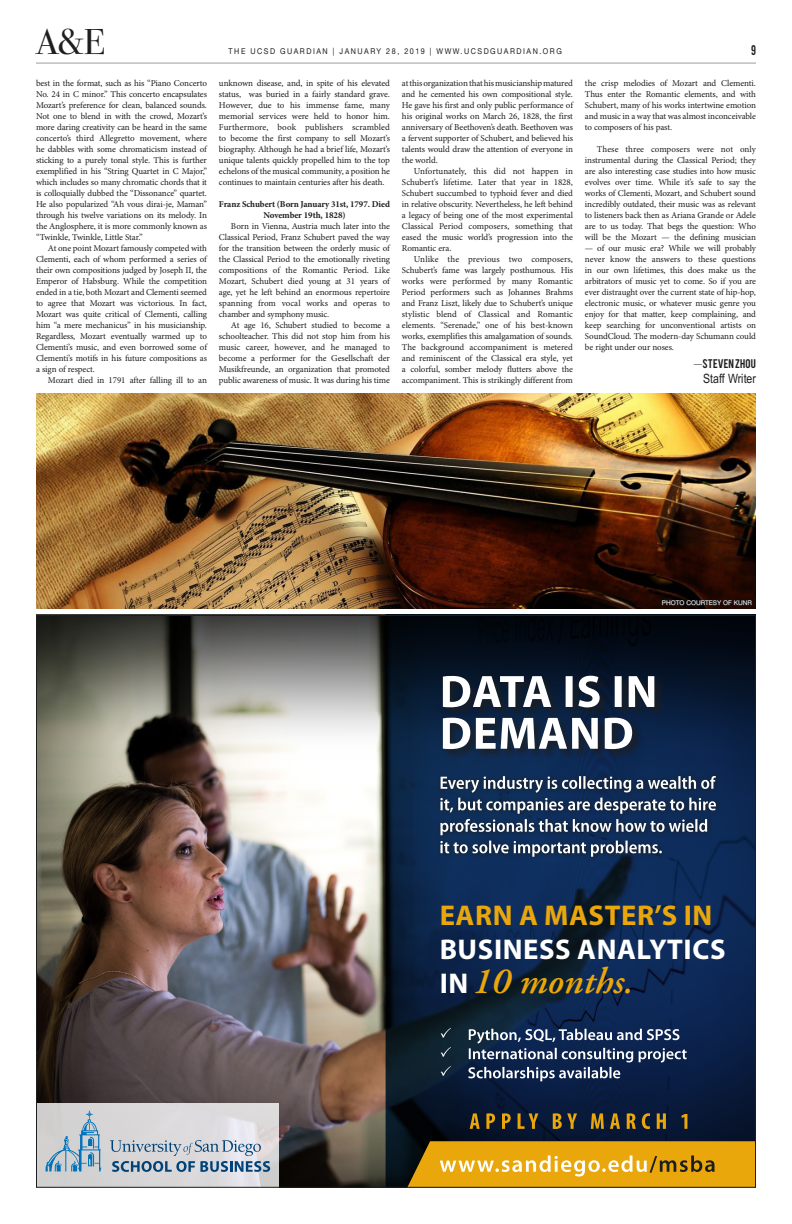
<style>
.page{position:relative;width:792px;height:1224px;background:#fff}
.page>*{position:absolute;margin:0;border:0;box-sizing:border-box;transform-origin:0 0}
.t1{font:italic 600 37px "Adobe Garamond Pro";color:#eaa70c}
.t2{font:36px "Bodoni Svty Two ITCTT Book 3";color:#1d1e1f}
.t3{font:28.6px "Myriad Pro Bold 2";letter-spacing:.02em;color:#fff}
.t4{font:28.6px "Myriad Pro Bold 2";letter-spacing:.02em;color:#eaa70c}
.t5{font:12.9px "Arial Narrow";color:#1d1e1f}
.t6{font:11px "Bebas 4";color:#1d1e1f;scale:.9 1}
.t7{font:9.9px "Bebas 4";letter-spacing:.02em;color:#1d1e1f}
.t8{font:9px/11px "Minion Pro";letter-spacing:-.01em;color:#1d1e1f;text-align:justify}
.t9{font:700 9px/11px "Minion Pro";letter-spacing:-.01em;color:#1d1e1f;text-align:center}
.t10{font:8px "Helvetica Neue 3";letter-spacing:.21em;color:#1d1e1f;scale:.9 1}
.t11{font:6.5px "Helvetica Neue 3";color:#fff}
.s1{font-family:"Minion Pro"}
.s2{font-family:"Myriad Pro Bold 2";font-weight:400;font-style:normal;font-size:28.6px;color:#fff}
</style>
<div class="page">
<hr style="left:36px;top:63px;width:720px;height:1px;background:#9e9e9e">
<img style="left:38px;top:784px;width:348px;height:402px">
<svg style="left:38px;top:617px;width:348px;height:167px;background:#888780"></svg>
<svg style="left:386px;top:617px;width:368px;height:569px;background:#091e3d"></svg>
<svg style="left:436px;top:841px;width:231px;height:21px"></svg>
<svg style="left:440px;top:841px;width:222px;height:16px"></svg>
<div style="left:436px;top:815px;width:277px;height:26px;background:#0e2d5c"></div>
<div style="left:436px;top:794px;width:285px;height:25px;background:#0e2a53"></div>
<div style="left:436px;top:772px;width:285px;height:26px;background:#0e2b56"></div>
<svg style="left:440px;top:776px;width:276px;height:59px"></svg>
<div style="left:442px;top:717px;width:201px;height:42px;background:#1d1e1f;opacity:.75"></div>
<svg style="left:443px;top:718px;width:189px;height:31px"></svg>
<div style="left:442px;top:675px;width:223px;height:43px;background:#1d1e1f;opacity:.75"></div>
<svg style="left:443px;top:676px;width:211px;height:31px"></svg>
<svg style="left:441px;top:1028px;width:246px;height:53px;background:#384b69"></svg>
<svg style="left:470px;top:1113px;width:217px;height:16px;background:#4d4328"></svg>
<svg style="left:38px;top:1103px;width:241px;height:83px;background:#d9d7d9"></svg>
<svg style="left:46px;top:1111px;width:55px;height:61px;background:#a8becc"></svg>
<svg style="left:110px;top:1140px;width:160px;height:32px;background:#a7b6c4"></svg>
<svg style="left:407px;top:1141px;width:347px;height:45px;background:#dda31d"></svg>
<img style="left:36px;top:393px;width:720px;height:216px">
<svg style="left:661px;top:598px;width:93px;height:10px"></svg>
<h2 class="t2" style="left:36px;top:21px;width:70px">A&amp;E</h2>
<p class="t8" style="left:36px;top:77px;width:173px">best in the format, such as his “Piano Concerto No. 24 in C minor.” This concerto encapsulates Mozart’s preference for clean, balanced sounds.<br>Not one to blend in with the crowd, Mozart’s more daring creativity can be heard in the same concerto’s third Allegretto movement, where he dabbles with some chromaticism instead of sticking to a purely tonal style. This is further exemplified in his “String Quartet in C Major,” which includes so many chromatic chords that it is colloquially dubbed the “Dissonance” quartet.<br>He also popularized “Ah vous dirai-je, Maman” through his twelve variations on its melody. In the Anglosphere, it is more commonly known as “Twinkle, Twinkle, Little Star.”</p>
<p class="t8" style="left:36px;top:242px;width:173px;text-indent:12px">At one point Mozart famously competed with Clementi, each of whom performed a series of their own compositions judged by Joseph II, the Emperor of Habsburg. While the competition ended in a tie, both Mozart and Clementi seemed to agree that Mozart was victorious. In fact, Mozart was quite critical of Clementi, calling him “a mere mechanicus” in his musicianship.<br>Regardless, Mozart eventually warmed up to Clementi’s music, and even borrowed some of Clementi’s motifs in his future compositions as a sign of respect.</p>
<p class="t8" style="left:48px;top:374px;width:160px">Mozart died in 1791 after falling ill to an</p>
<p class="t10" style="left:229px;top:47px;width:372px">THE UCSD GUARDIAN | JANUARY 28, 2019 | WWW.UCSDGUARDIAN.ORG</p>
<p class="t6" style="left:751px;top:43px;width:7px">9</p>
<p class="t8" style="left:219px;top:77px;width:173px">unknown disease, and, in spite of his elevated status, was buried in a fairly standard grave.<br>However, due to his immense fame, many memorial services were held to honor him.<br>Furthermore, book publishers scrambled to become the first company to sell Mozart’s biography. Although he had a brief life, Mozart’s unique talents quickly propelled him to the top echelons of the musical community, a position he continues to maintain centuries after his death.</p>
<p class="t9" style="left:219px;top:198px;width:172px">Franz Schubert (Born January 31st, 1797. Died<br>November 19th, 1828)</p>
<p class="t8" style="left:219px;top:220px;width:173px;text-indent:12px">Born in Vienna, Austria much later into the Classical Period, Franz Schubert paved the way for the transition between the orderly music of the Classical Period to the emotionally riveting compositions of the Romantic Period. Like Mozart, Schubert died young at 31 years of age, yet he left behind an enormous repertoire spanning from vocal works and operas to chamber and symphony music.</p>
<p class="t8" style="left:219px;top:319px;width:173px;text-indent:12px">At age 16, Schubert studied to become a schoolteacher. This did not stop him from his music career, however, and he managed to become a performer for the Gesellschaft der Musikfreunde, an organization that promoted public awareness of music. It was during his time</p>
<p class="t8" style="left:402px;top:77px;width:173px">at this organization that his musicianship matured and he cemented his own compositional style.<br>He gave his first and only public performance of his original works on March 26, 1828, the first anniversary of Beethoven’s death. Beethoven was a fervent supporter of Schubert, and believed his talents would draw the attention of everyone in the world.</p>
<p class="t8" style="left:402px;top:165px;width:173px;text-indent:12px">Unfortunately, this did not happen in Schubert’s lifetime. Later that year in 1828, Schubert succumbed to typhoid fever and died in relative obscurity. Nevertheless, he left behind a legacy of being one of the most experimental Classical Period composers, something that eased the music world’s progression into the Romantic era.</p>
<p class="t8" style="left:402px;top:253px;width:173px;text-indent:12px">Unlike the previous two composers, Schubert’s fame was largely posthumous. His works were performed by many Romantic Period performers such as Johannes Brahms and Franz Liszt, likely due to Schubert’s unique stylistic blend of Classical and Romantic elements. “Serenade,” one of his best-known works, exemplifies this amalgamation of sounds.<br>The background accompaniment is metered and reminiscent of the Classical era style, yet a colorful, somber melody flutters above the accompaniment. This is strikingly different from</p>
<p class="t8" style="left:585px;top:77px;width:173px">the crisp melodies of Mozart and Clementi.<br>Thus enter the Romantic elements, and with Schubert, many of his works intertwine emotion and music in a way that was almost inconceivable to composers of his past.</p>
<p class="t8" style="left:585px;top:143px;width:173px;text-indent:12px">These three composers were not only instrumental during the Classical Period; they are also interesting case studies into how music evolves over time. While it’s safe to say the works of Clementi, Mozart, and Schubert sound incredibly outdated, their music was as relevant to listeners back then as Ariana Grande or Adele are to us today. That begs the question: Who will be the Mozart — the defining musician</p>
<p class="t8" style="left:585px;top:242px;width:173px">— of our music era? While we will probably never know the answers to these questions in our own lifetimes, this does make us the arbitrators of music yet to come. So if you are ever distraught over the current state of hip-hop, electronic music, or whatever music genre you enjoy for that matter, keep complaining, and keep searching for unconventional artists on SoundCloud. The modern-day Schumann could be right under our noses.</p>
<p class="t7" style="left:694px;top:356px;width:64px"><span class="s1">—</span>STEVEN ZHOU</p>
<h3 class="t5" style="left:703px;top:371px;width:54px">Staff Writer</h3>
<p class="t11" style="left:662px;top:599px;width:92px">PHOTO COURTESY OF KUNR</p>
<h3 class="t4" style="left:440px;top:896px;width:274px">EARN A MASTER’S IN</h3>
<h3 class="t3" style="left:440px;top:931px;width:288px">BUSINESS ANALYTICS</h3>
<h1 class="t1" style="left:440px;top:960px;width:195px"><span class="s2">IN</span>10 months.</h1>
</div>
